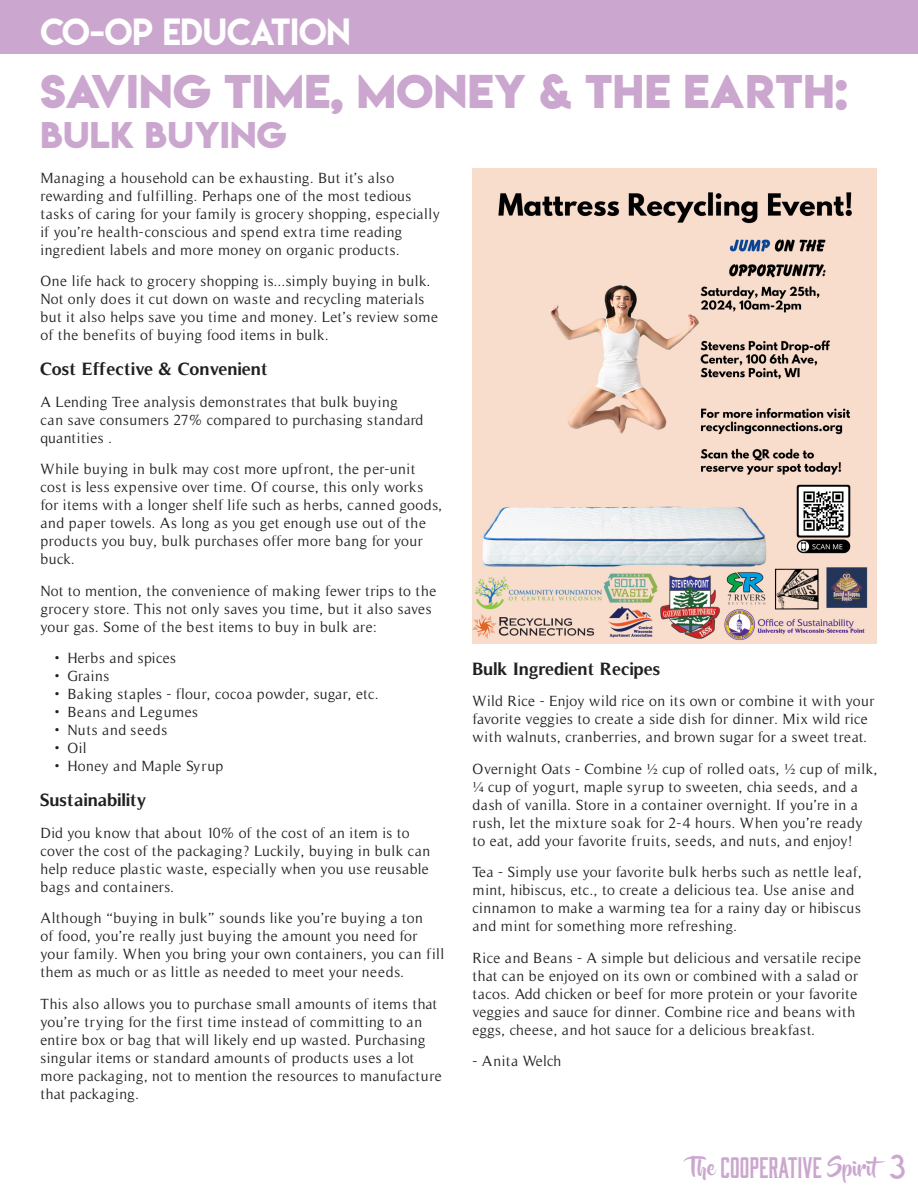
<style>
.page{position:relative;width:918px;height:1188px;background:#fff}
.page>*{position:absolute;margin:0;border:0;box-sizing:border-box;transform-origin:0 0}
.t1{font:42px "Lemon Milkbold";letter-spacing:.01em;color:#cba7cf}
.t2{font:33.6px "Lemon Milk";color:#fff}
.t3{font:33px "Lemon Milkbold";letter-spacing:.01em;color:#cba7cf}
.t4{font:30px "Moonshiner";color:#cba7cf}
.t5{font:700 18px "Timeless";color:#231f20}
.t6{font:15px/18px "Timeless";letter-spacing:.03em;color:#231f20}
.t7{font:15px "Timeless";letter-spacing:.05em;color:#231f20}
.s1{font-family:"Times New Roman"}
.s2{font-family:"Beyond The Mountains";font-size:21px}
.s3{font-family:"Lemon Milklight";font-size:33px}
</style>
<div class="page">
<div style="left:0;top:0;width:918px;height:54px;background:#cba7cf"></div>
<img style="left:472px;top:169px;width:404px;height:475px">
<p class="t2" style="left:40px;top:8px;width:312px">CO-OP EDUCATION</p>
<p class="t1" style="left:40px;top:62px;width:809px">SAVING TIME, MONEY &amp; THE EARTH:</p>
<p class="t3" style="left:40px;top:111px;width:248px">BULK BUYING</p>
<p class="t6" style="left:40px;top:169px;width:401px">Managing a household can be exhausting. But it’s also rewarding and fulfilling. Perhaps one of the most tedious tasks of caring for your family is grocery shopping, especially if you’re health-conscious and spend extra time reading ingredient labels and more money on organic products.</p>
<p class="t6" style="left:40px;top:272px;width:399px">One life hack to grocery shopping is...simply buying in bulk.<br>Not only does it cut down on waste and recycling materials but it also helps save you time and money. Let’s review some of the benefits of buying food items in bulk.</p>
<p class="t5" style="left:40px;top:358px;width:229px">Cost Effective &amp; Convenient</p>
<p class="t6" style="left:40px;top:393px;width:384px">A Lending Tree analysis demonstrates that bulk buying can save consumers 27% compared to purchasing standard quantities .</p>
<p class="t6" style="left:40px;top:460px;width:403px">While buying in bulk may cost more upfront, the per-unit cost is less expensive over time. Of course, this only works for items with a longer shelf life such as herbs, canned goods, and paper towels. As long as you get enough use out of the products you buy, bulk purchases offer more bang for your buck.</p>
<p class="t6" style="left:40px;top:582px;width:397px">Not to mention, the convenience of making fewer trips to the grocery store. This not only saves you time, but it also saves your gas. Some of the best items to buy in bulk are:</p>
<p class="t6" style="left:54px;top:649px;width:123px">• Herbs and spices</p>
<p class="t6" style="left:54px;top:667px;width:57px">• Grains</p>
<p class="t6" style="left:54px;top:685px;width:326px">• Baking staples - flour, cocoa powder, sugar, etc.</p>
<p class="t6" style="left:54px;top:703px;width:146px">• Beans and Legumes</p>
<p class="t7" style="left:54px;top:722px;width:115px">• Nuts and seeds</p>
<p class="t6" style="left:54px;top:739px;width:34px">• Oil</p>
<p class="t6" style="left:54px;top:757px;width:171px">• Honey and Maple Syrup</p>
<p class="t5" style="left:40px;top:789px;width:108px">Sustainability</p>
<p class="t6" style="left:40px;top:824px;width:391px">Did you know that about 10% of the cost of an item is to cover the cost of the packaging? Luckily, buying in bulk can help reduce plastic waste, especially when you use reusable bags and containers.</p>
<p class="t6" style="left:40px;top:909px;width:405px">Although “buying in bulk” sounds like you’re buying a ton<br>of food, you’re really just buying the amount you need for your family. When you bring your own containers, you can fill them as much or as little as needed to meet your needs.</p>
<p class="t6" style="left:40px;top:995px;width:403px">This also allows you to purchase small amounts of items that you’re trying for the first time instead of committing to an entire box or bag that will likely end up wasted. Purchasing singular items or standard amounts of products uses a lot more packaging, not to mention the resources to manufacture that packaging.</p>
<p class="t5" style="left:472px;top:658px;width:190px">Bulk Ingredient Recipes</p>
<p class="t6" style="left:472px;top:692px;width:403px">Wild Rice - Enjoy wild rice on its own or combine it with your favorite veggies to create a side dish for dinner. Mix wild rice with walnuts, cranberries, and brown sugar for a sweet treat.</p>
<p class="t6" style="left:472px;top:760px;width:407px">Overnight Oats - Combine <span class="s1">½</span> cup of rolled oats, <span class="s1">½</span> cup of milk, <span class="s1">¼</span> cup of yogurt, maple syrup to sweeten, chia seeds, and a dash of vanilla. Store in a container overnight. If you’re in a rush, let the mixture soak for 2-4 hours. When you’re ready to eat, add your favorite fruits, seeds, and nuts, and enjoy!</p>
<p class="t6" style="left:472px;top:863px;width:391px">Tea - Simply use your favorite bulk herbs such as nettle leaf, mint, hibiscus, etc., to create a delicious tea. Use anise and cinnamon to make a warming tea for a rainy day or hibiscus and mint for something more refreshing.</p>
<p class="t6" style="left:472px;top:949px;width:390px">Rice and Beans - A simple but delicious and versatile recipe that can be enjoyed on its own or combined with a salad or tacos. Add chicken or beef for more protein or your favorite veggies and sauce for dinner. Combine rice and beans with eggs, cheese, and hot sauce for a delicious breakfast.</p>
<p class="t6" style="left:472px;top:1052px;width:90px">- Anita Welch</p>
<h3 class="t4" style="left:690px;top:1151px;width:217px"><span class="s2">The</span> COOPERATIVE <span class="s2">Spirit</span><span class="s3">3</span></h3>
</div>
